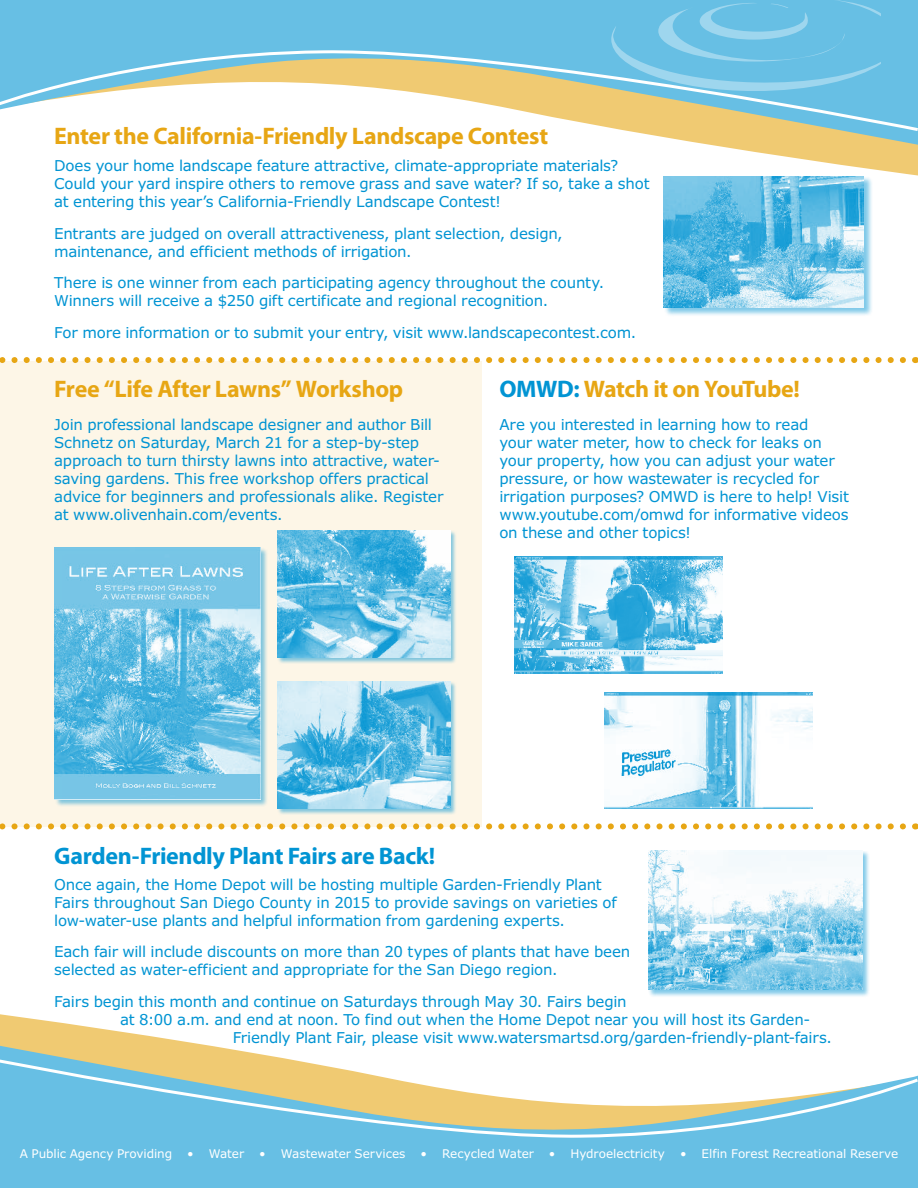
<style>
.page{position:relative;width:918px;height:1188px;background:#fff}
.page>*{position:absolute;margin:0;border:0;box-sizing:border-box;transform-origin:0 0}
.t1{font:700 24px "Myriad Pro";letter-spacing:-.015em;color:#e7a614}
.t2{font:700 24px "Myriad Pro";letter-spacing:-.015em;color:#0194d3}
.t3{font:15px/18px "Verdana";letter-spacing:-.015em;color:#0194d3}
.t4{font:12px "Verdana";letter-spacing:-.005em;color:#fff}
.s1{color:#0194d3}
</style>
<div class="page">
<div style="left:0;top:361px;width:482px;height:466px;background:#fdf6e7"></div>
<svg style="left:0;top:1014px;width:193px;height:29px"></svg>
<svg style="left:0;top:1043px;width:918px;height:145px;background:#83c8e2"></svg>
<svg style="left:0;top:1055px;width:918px;height:83px"></svg>
<svg style="left:712px;top:145px;width:206px;height:31px"></svg>
<svg style="left:0;top:0;width:918px;height:145px;fill:#67bfe4"></svg>
<svg style="left:0;top:50px;width:918px;height:83px"></svg>
<svg style="left:611px;top:0;width:270px;height:91px;background:#72c3e5"></svg>
<div style="left:664px;top:176px;width:209px;height:141px;background:#0194d3;opacity:.5"></div>
<img style="left:664px;top:176px;width:200px;height:132px">
<svg style="left:0;top:357px;width:903px;height:6px"></svg>
<svg style="left:0;top:823px;width:903px;height:6px"></svg>
<div style="left:55px;top:547px;width:213px;height:260px;background:#0194d3;opacity:.5"></div>
<img style="left:55px;top:547px;width:206px;height:252px">
<div style="left:277px;top:530px;width:180px;height:135px;background:#0194d3;opacity:.5"></div>
<img style="left:278px;top:530px;width:172px;height:128px">
<div style="left:277px;top:681px;width:180px;height:134px;background:#0194d3;opacity:.5"></div>
<img style="left:278px;top:681px;width:172px;height:128px">
<div style="left:648px;top:851px;width:222px;height:147px;background:#0194d3;opacity:.5"></div>
<img style="left:648px;top:851px;width:214px;height:138px">
<img style="left:515px;top:557px;width:208px;height:116px">
<img style="left:605px;top:692px;width:208px;height:117px">
<h1 class="t1" style="left:54px;top:120px;width:496px">Enter the California-Friendly Landscape Contest</h1>
<p class="t3" style="left:54px;top:156px;width:597px">Does your home landscape feature attractive, climate-appropriate materials?<br>Could your yard inspire others to remove grass and save water? If so, take a shot at entering this year’s California-Friendly Landscape Contest!</p>
<p class="t3" style="left:54px;top:224px;width:510px">Entrants are judged on overall attractiveness, plant selection, design, maintenance, and efficient methods of irrigation.</p>
<p class="t3" style="left:54px;top:273px;width:551px">There is one winner from each participating agency throughout the county.<br>Winners will receive a $250 gift certificate and regional recognition.</p>
<p class="t3" style="left:54px;top:323px;width:584px">For more information or to submit your entry, visit www.landscapecontest.com.</p>
<h1 class="t1" style="left:54px;top:373px;width:351px">Free “Life After Lawns” Workshop</h1>
<h1 class="t1" style="left:499px;top:373px;width:302px"><span class="s1">OMWD:</span> Watch it on YouTube!</h1>
<p class="t3" style="left:54px;top:415px;width:391px">Join professional landscape designer and author Bill Schnetz on Saturday, March 21 for a step-by-step approach to turn thirsty lawns into attractive, water&shy;saving gardens. This free workshop offers practical advice for beginners and professionals alike. Register at www.olivenhain.com/events.</p>
<p class="t3" style="left:499px;top:415px;width:351px">Are you interested in learning how to read<br>your water meter, how to check for leaks on your property, how you can adjust your water pressure, or how wastewater is recycled for irrigation purposes? OMWD is here to help! Visit www.youtube.com/omwd for informative videos on these and other topics!</p>
<h1 class="t2" style="left:54px;top:840px;width:383px">Garden-Friendly Plant Fairs are Back!</h1>
<p class="t3" style="left:54px;top:875px;width:564px">Once again, the Home Depot will be hosting multiple Garden-Friendly Plant<br>Fairs throughout San Diego County in 2015 to provide savings on varieties of low-water-use plants and helpful information from gardening experts.</p>
<p class="t3" style="left:54px;top:942px;width:578px">Each fair will include discounts on more than 20 types of plants that have been selected as water-efficient and appropriate for the San Diego region.</p>
<p class="t3" style="left:54px;top:992px;width:574px">Fairs begin this month and continue on Saturdays through May 30. Fairs begin</p>
<p class="t3" style="left:120px;top:1010px;width:692px">at 8:00 a.m. and end at noon. To find out when the Home Depot near you will host its Garden-</p>
<p class="t3" style="left:233px;top:1028px;width:601px">Friendly Plant Fair, please visit www.watersmartsd.org/garden-friendly-plant-fairs.</p>
<p class="t4" style="left:20px;top:1146px;width:154px">A Public Agency Providing</p>
<p class="t4" style="left:187px;top:1146px;width:220px">• Water • Wastewater Services</p>
<p class="t4" style="left:421px;top:1146px;width:115px">• Recycled Water</p>
<p class="t4" style="left:549px;top:1146px;width:118px">• Hydroelectricity</p>
<p class="t4" style="left:680px;top:1146px;width:220px">• Elfin Forest Recreational Reserve</p>
</div>
